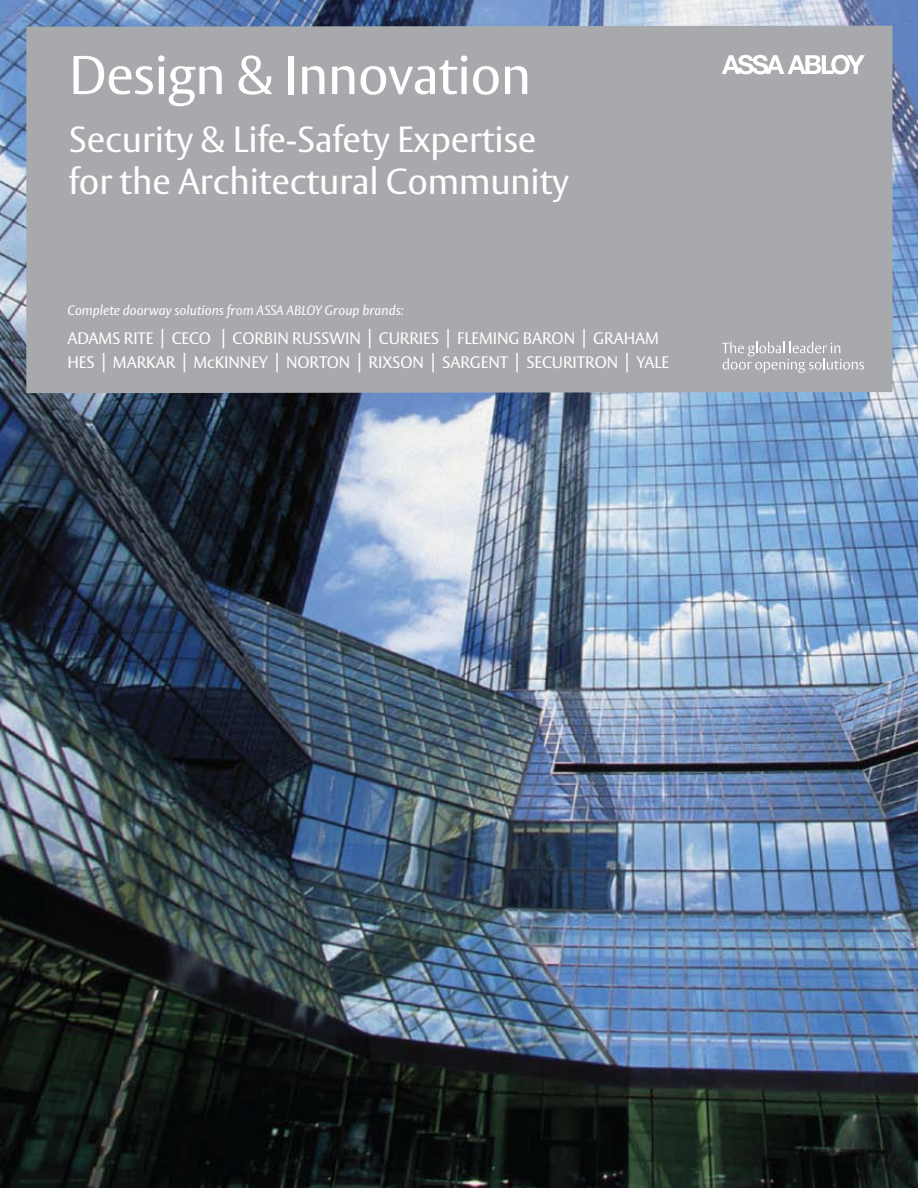
<style>
.page{position:relative;width:918px;height:1188px;background:#fff}
.page>*{position:absolute;margin:0;border:0;box-sizing:border-box;transform-origin:0 0}
.t1{font:54px "ASSA Vesta";letter-spacing:-.01em;color:#fff}
.t2{font:36px/42px "ASSA Vesta";letter-spacing:-.005em;color:#fff}
.t3{font:16.5px "ASSA Vesta";letter-spacing:-.005em;color:#fff}
.t4{font:italic 13.5px "ASSA Vesta";color:#fff}
.s1{font-size:19.5px}
</style>
<div class="page">
<img style="left:0;top:0;width:918px;height:1188px">
<div style="left:26px;top:26px;width:866px;height:367px;background:#a7a9ac"></div>
<svg style="left:722px;top:55px;width:143px;height:19px"></svg>
<svg style="left:722px;top:342px;width:142px;height:31px;background:#b5b7ba"></svg>
<h1 class="t1" style="left:69px;top:43px;width:464px">DESIGN &amp; INNOVATION</h1>
<h2 class="t2" style="left:69px;top:120px;width:501px">SECURITY &amp; LIFE-SAFETY EXPERTISE<br>FOR THE ARCHITECTURAL COMMUNITY</h2>
<p class="t4" style="left:68px;top:302px;width:338px">Complete doorway solutions from ASSA ABLOY Group brands:</p>
<p class="t3" style="left:68px;top:329px;width:341px">ADAMS RITE <span class="s1">|</span> CECO <span class="s1">|</span> CORBI N RUSSWI N <span class="s1">|</span> CURRIES</p>
<p class="t3" style="left:446px;top:329px;width:215px"><span class="s1">|</span> FLEMING BARON <span class="s1">|</span> GRAHAM</p>
<p class="t3" style="left:67px;top:353px;width:10px">HES</p>
<p class="t3" style="left:102px;top:353px;width:24px"><span class="s1">|</span> MAR</p>
<p class="t3" style="left:146px;top:353px;width:500px">KAR <span class="s1">|</span> MCKI NNEY <span class="s1">|</span> N ORTON <span class="s1">|</span> RIXSON <span class="s1">|</span> SARGENT <span class="s1">|</span> SECURITRON <span class="s1">|</span> YALE</p>
</div>
